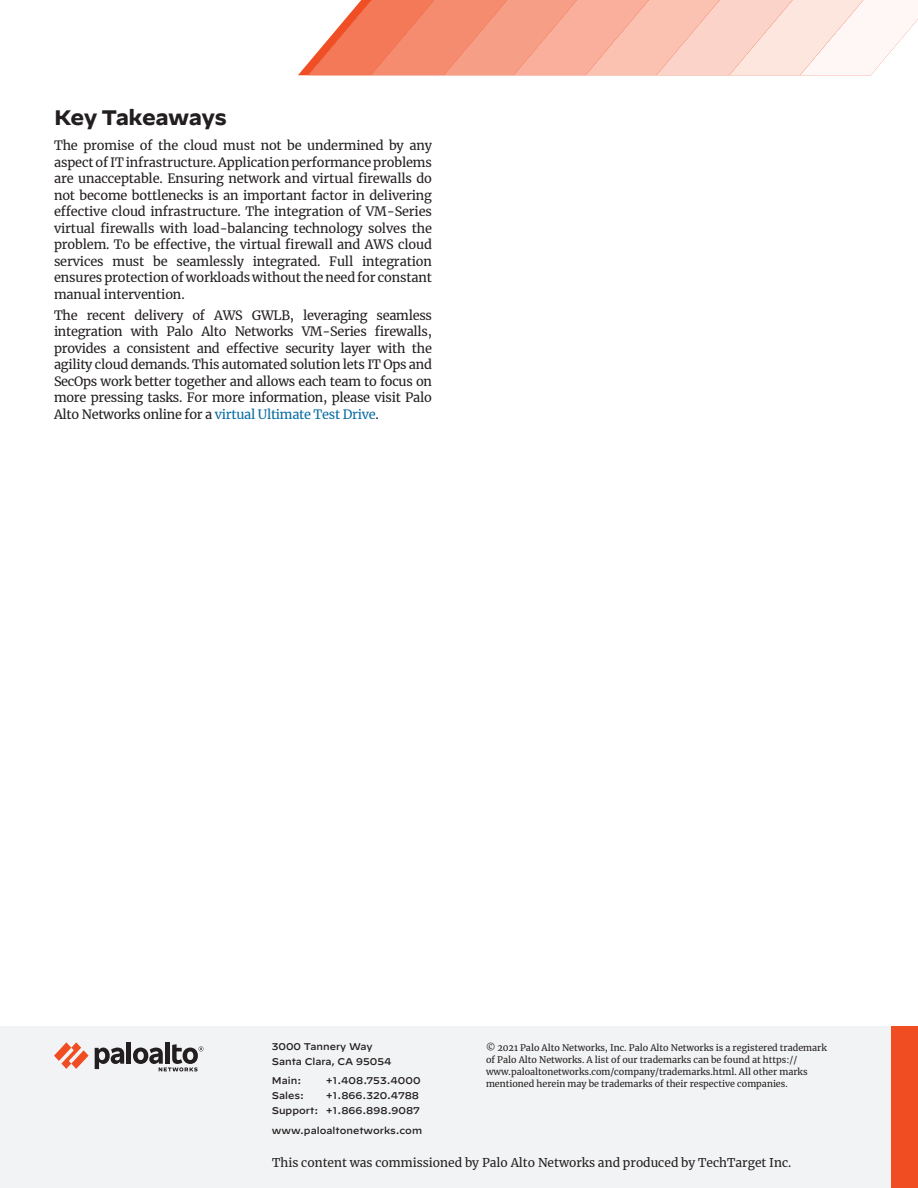
<style>
.page{position:relative;width:918px;height:1188px;background:#fff}
.page>*{position:absolute;margin:0;border:0;box-sizing:border-box;transform-origin:0 0}
.t1{font:700 21px "Decimal";letter-spacing:-.025em;color:#231f20}
.body-text{font:12.75px/16.5px "Merriweather";letter-spacing:-.015em;color:#231f20;text-align:justify}
.disc{font:12px "Merriweather";color:#231f20}
.t2{font:500 9.75px/15px "Decimal";color:#231f20}
.t3{font:9px/12px "Merriweather";color:#231f20}
.s1{color:#086ca4}
</style>
<div class="page">
<div style="left:0;top:1026px;width:918px;height:162px;background:#f2f3f4"></div>
<svg style="left:54px;top:1042px;width:35px;height:27px"></svg>
<hr style="left:127px;top:1042px;width:4px;height:22px;background:#231f20">
<svg style="left:95px;top:1048px;width:29px;height:21px"></svg>
<div style="left:165px;top:1042px;width:5px;height:22px;background:#231f20"></div>
<svg style="left:133px;top:1044px;width:70px;height:27px"></svg>
<div style="left:891px;top:1026px;width:27px;height:162px;background:#f04d22"></div>
<svg style="left:298px;top:0;width:620px;height:75px"></svg>
<p class="t1" style="left:54px;top:105px;width:174px">Key Takeaways</p>
<p class="body-text" style="left:54px;top:137px;width:380px">The promise of the cloud must not be undermined by any aspect of IT infrastructure. Application performance problems are unacceptable. Ensuring network and virtual firewalls do not become bottlenecks is an important factor in delivering effective cloud infrastructure. The integration of VM-Series virtual firewalls with load-balancing technology solves the problem. To be effective, the virtual firewall and AWS cloud services must be seamlessly integrated. Full integration ensures protection of workloads without the need for constant manual intervention.</p>
<p class="body-text" style="left:54px;top:307px;width:380px">The recent delivery of AWS GWLB, leveraging seamless integration with Palo Alto Networks VM-Series firewalls, provides a consistent and effective security layer with the agility cloud demands. This automated solution lets IT Ops and SecOps work better together and allows each team to focus on more pressing tasks. For more information, please visit Palo Alto Networks online for a <span class="s1">virtual Ultimate Test Drive</span>.</p>
<p class="t2" style="left:272px;top:1038px;width:121px">3000 Tannery Way<br>Santa Clara, CA 95054</p>
<p class="t2" style="left:272px;top:1072px;width:31px">Main:</p>
<p class="t2" style="left:326px;top:1072px;width:96px">+1.408.753.4000</p>
<p class="t2" style="left:272px;top:1087px;width:34px">Sales:</p>
<p class="t2" style="left:272px;top:1087px;width:150px;text-align:right">+1.866.320.4788<br>Support: +1.866.898.9087</p>
<p class="t2" style="left:272px;top:1122px;width:152px">www.paloaltonetworks.com</p>
<p class="t3" style="left:486px;top:1042px;width:342px">© 2021 Palo Alto Networks, Inc. Palo Alto Networks is a registered trademark of Palo Alto Networks. A list of our trademarks can be found at https:// www.paloaltonetworks.com/company/trademarks.html. All other marks mentioned herein may be trademarks of their respective companies.</p>
<p class="disc" style="left:272px;top:1154px;width:521px">This content was commissioned by Palo Alto Networks and produced by TechTarget Inc.</p>
</div>
